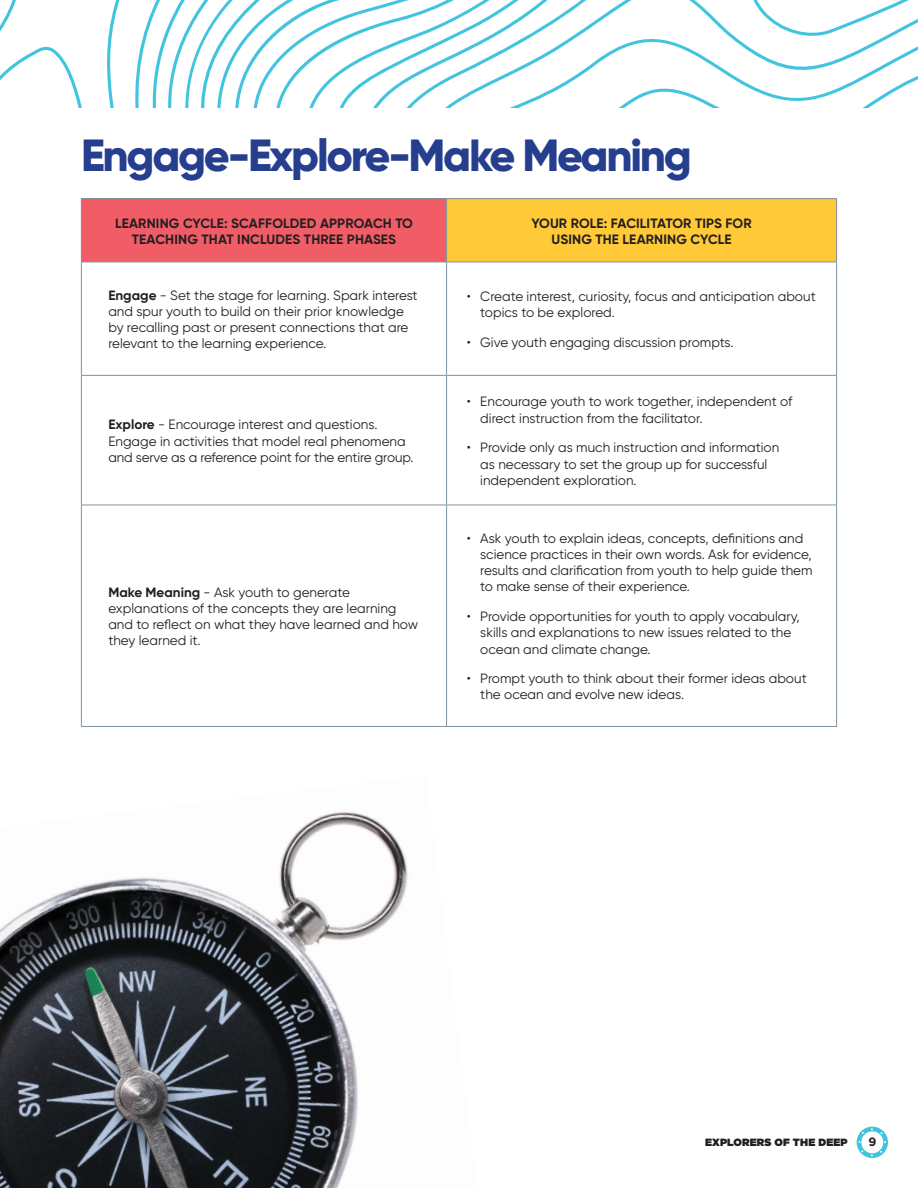
<style>
.page{position:relative;width:918px;height:1188px;background:#fff}
.page>*{position:absolute;margin:0;border:0;box-sizing:border-box;transform-origin:0 0}
.t1{font:800 45px "Gilroy";letter-spacing:-.05em;color:#253f8e}
.t2{font:13.5px/16.2px "Gilroy";color:#231f20}
.t3{font:700 13.5px/16.2px "Gilroy";letter-spacing:.01em;color:#231f20;text-align:center}
.t4{font:700 12px "Gotham";color:#231f20}
.t5{font:900 10.5px "Gotham";letter-spacing:.015em;color:#231f20}
.s1{font-weight:700}
</style>
<div class="page">
<svg style="left:857px;top:1127px;width:31px;height:31px"></svg>
<img style="left:0;top:812px;width:408px;height:376px">
<div style="left:81px;top:199px;width:366px;height:63px;background:#f05d67"></div>
<div style="left:447px;top:199px;width:390px;height:63px;background:#ffc938"></div>
<svg style="left:82px;top:263px;width:754px;height:463px"></svg>
<hr style="left:836px;top:262px;width:1px;height:113px;background:#7f929f">
<hr style="left:81px;top:376px;width:1px;height:129px;background:#7f929f">
<hr style="left:447px;top:375px;width:390px;height:1px;background:#7f929f">
<hr style="left:446px;top:376px;width:1px;height:129px;background:#7f929f">
<hr style="left:836px;top:376px;width:1px;height:129px;background:#7f929f">
<hr style="left:81px;top:505px;width:366px;height:1px;background:#7f929f">
<hr style="left:81px;top:505px;width:1px;height:221px;background:#7f929f">
<hr style="left:447px;top:505px;width:390px;height:1px;background:#7f929f">
<hr style="left:446px;top:505px;width:1px;height:221px;background:#7f929f">
<hr style="left:836px;top:505px;width:1px;height:221px;background:#7f929f">
<hr style="left:81px;top:726px;width:366px;height:1px;background:#7f929f">
<hr style="left:447px;top:726px;width:390px;height:1px;background:#7f929f">
<hr style="left:81px;top:262px;width:1px;height:113px;background:#7f929f">
<hr style="left:446px;top:262px;width:1px;height:113px;background:#7f929f">
<hr style="left:81px;top:375px;width:366px;height:1px;background:#7f929f">
<hr style="left:447px;top:198px;width:390px;height:1px;background:#7f929f">
<hr style="left:836px;top:199px;width:1px;height:63px;background:#7f929f">
<hr style="left:447px;top:262px;width:390px;height:1px;background:#7f929f">
<hr style="left:81px;top:198px;width:366px;height:1px;background:#7f929f">
<hr style="left:81px;top:199px;width:1px;height:63px;background:#7f929f">
<hr style="left:446px;top:199px;width:1px;height:63px;background:#7f929f">
<hr style="left:81px;top:262px;width:366px;height:1px;background:#7f929f">
<svg style="left:0;top:0;width:918px;height:108px"></svg>
<p class="t1" style="left:81px;top:127px;width:612px">Engage-Explore-Make Meaning</p>
<p class="t3" style="left:115px;top:215px;width:299px">LEARNING CYCLE: SCAFFOLDED APPROACH TO<br>TEACHING THAT INCLUDES THREE PHASES</p>
<p class="t3" style="left:531px;top:215px;width:222px">YOUR ROLE: FACILITATOR TIPS FOR</p>
<p class="t3" style="left:551px;top:231px;width:182px">USING THE LEARNING CYCLE</p>
<p class="t2" style="left:108px;top:287px;width:311px"><span class="s1">Engage</span> - Set the stage for learning. Spark interest and spur youth to build on their prior knowledge by recalling past or present connections that are relevant to the learning experience.</p>
<p class="t2" style="left:480px;top:288px;width:337px;text-indent:-14px">• Create interest, curiosity, focus and anticipation about topics to be explored.</p>
<p class="t2" style="left:467px;top:334px;width:268px">• Give youth engaging discussion prompts.</p>
<p class="t2" style="left:108px;top:416px;width:307px"><span class="s1">Explore</span> - Encourage interest and questions.<br>Engage in activities that model real phenomena and serve as a reference point for the entire group.</p>
<p class="t2" style="left:108px;top:584px;width:311px"><span class="s1">Make Meaning</span> - Ask youth to generate explanations of the concepts they are learning and to reflect on what they have learned and how they learned it.</p>
<p class="t2" style="left:480px;top:393px;width:314px;text-indent:-14px">• Encourage youth to work together, independent of direct instruction from the facilitator.</p>
<p class="t2" style="left:480px;top:439px;width:300px;text-indent:-14px">• Provide only as much instruction and information as necessary to set the group up for successful independent exploration.</p>
<p class="t2" style="left:480px;top:530px;width:334px;text-indent:-14px">• Ask youth to explain ideas, concepts, definitions and science practices in their own words. Ask for evidence, results and clarification from youth to help guide them to make sense of their experience.</p>
<p class="t2" style="left:480px;top:608px;width:321px;text-indent:-14px">• Provide opportunities for youth to apply vocabulary, skills and explanations to new issues related to the ocean and climate change.</p>
<p class="t2" style="left:480px;top:670px;width:328px;text-indent:-14px">• Prompt youth to think about their former ideas about the ocean and evolve new ideas.</p>
<p class="t5" style="left:705px;top:1135px;width:144px">EXPLORERS OF THE DEEP</p>
<p class="t4" style="left:869px;top:1134px;width:9px">9</p>
</div>
